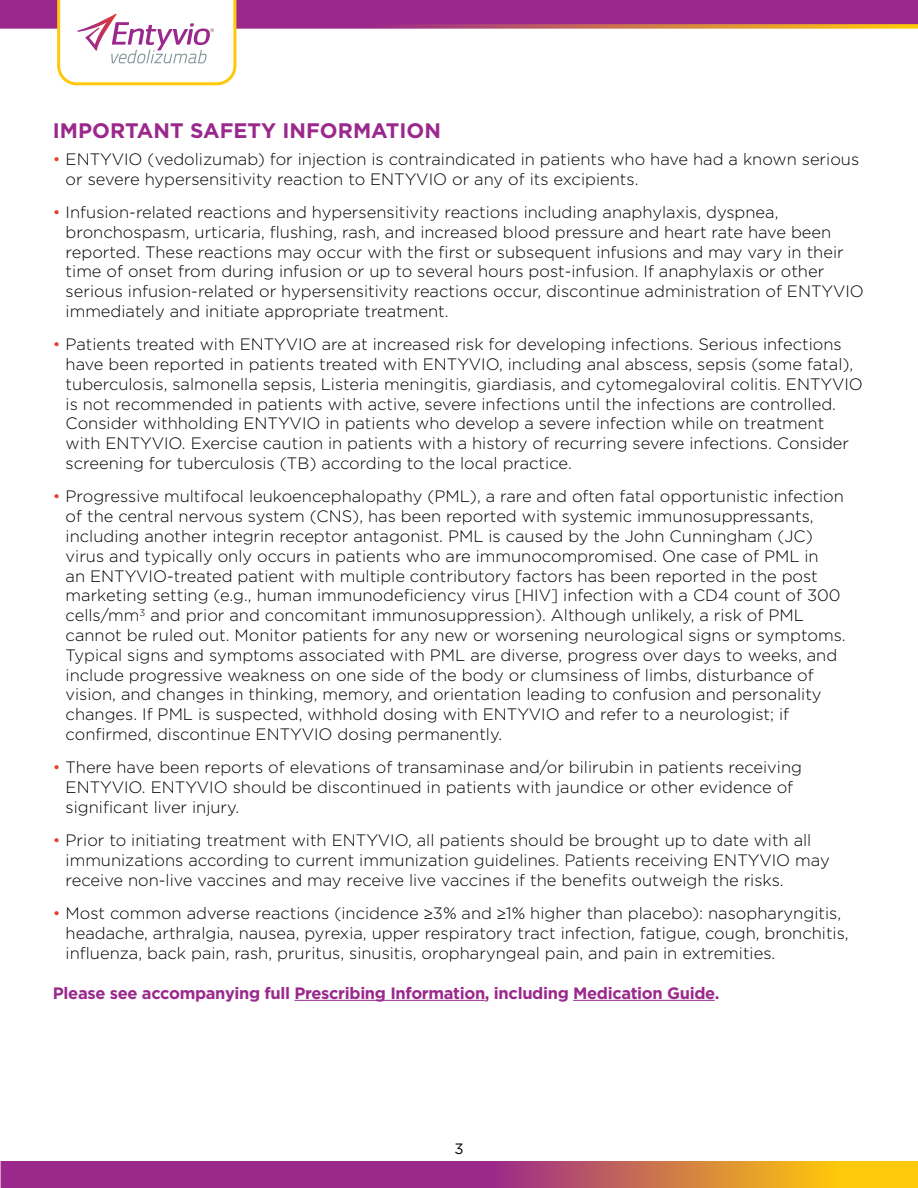
<style>
.page{position:relative;width:918px;height:1188px;background:#fff}
.page>*{position:absolute;margin:0;border:0;box-sizing:border-box;transform-origin:0 0}
.t1{font:700 21px "Gotham";color:#9b288c}
.t2{font:300 16.5px/19.8px "Gotham";color:#000}
.t3{font:700 16.5px "Gotham";letter-spacing:-.02em;color:#9b288c}
.t4{font:15px "Gotham";color:#000}
.s1{color:#e63c2d}
.s2{font-family:"Helvetica Neue LT Std";font-weight:400}
</style>
<div class="page">
<svg style="left:1px;top:1161px;width:917px;height:27px;background:#b65467"></svg>
<div style="left:0;top:0;width:918px;height:26px;background:#9b288c"></div>
<svg style="left:0;top:24px;width:918px;height:5px;background:#c46e67"></svg>
<svg style="left:56px;top:0;width:182px;height:86px"></svg>
<hr style="left:294px;top:1000px;width:191px;height:1px;background:#9b288c">
<hr style="left:573px;top:1000px;width:142px;height:1px;background:#9b288c">
<p class="t1" style="left:53px;top:117px;width:390px">IMPORTANT SAFETY INFORMATION</p>
<p class="t2" style="left:66px;top:149px;width:795px;text-indent:-13px"><span class="s1">•</span> ENTYVIO (vedolizumab) for injection is contraindicated in patients who have had a known serious or severe hypersensitivity reaction to ENTYVIO or any of its excipients.</p>
<p class="t2" style="left:66px;top:202px;width:800px;text-indent:-13px"><span class="s1">•</span> Infusion-related reactions and hypersensitivity reactions including anaphylaxis, dyspnea, bronchospasm, urticaria, flushing, rash, and increased blood pressure and heart rate have been reported. These reactions may occur with the first or subsequent infusions and may vary in their time of onset from during infusion or up to several hours post-infusion. If anaphylaxis or other serious infusion-related or hypersensitivity reactions occur, discontinue administration of ENTYVIO immediately and initiate appropriate treatment.</p>
<p class="t2" style="left:66px;top:334px;width:799px;text-indent:-13px"><span class="s1">•</span> Patients treated with ENTYVIO are at increased risk for developing infections. Serious infections have been reported in patients treated with ENTYVIO, including anal abscess, sepsis (some fatal), tuberculosis, salmonella sepsis, Listeria meningitis, giardiasis, and cytomegaloviral colitis. ENTYVIO is not recommended in patients with active, severe infections until the infections are controlled.<br>Consider withholding ENTYVIO in patients who develop a severe infection while on treatment with ENTYVIO. Exercise caution in patients with a history of recurring severe infections. Consider screening for tuberculosis (TB) according to the local practice.</p>
<p class="t2" style="left:66px;top:486px;width:782px;text-indent:-13px"><span class="s1">•</span> Progressive multifocal leukoencephalopathy (PML), a rare and often fatal opportunistic infection of the central nervous system (CNS), has been reported with systemic immunosuppressants, including another integrin receptor antagonist. PML is caused by the John Cunningham (JC) virus and typically only occurs in patients who are immunocompromised. One case of PML in<br>an ENTYVIO-treated patient with multiple contributory factors has been reported in the post marketing setting (e.g., human immunodeficiency virus [HIV] infection with a CD4 count of 300 cells/mm<sup>3</sup> and prior and concomitant immunosuppression). Although unlikely, a risk of PML cannot be ruled out. Monitor patients for any new or worsening neurological signs or symptoms.<br>Typical signs and symptoms associated with PML are diverse, progress over days to weeks, and include progressive weakness on one side of the body or clumsiness of limbs, disturbance of vision, and changes in thinking, memory, and orientation leading to confusion and personality changes. If PML is suspected, withhold dosing with ENTYVIO and refer to a neurologist; if confirmed, discontinue ENTYVIO dosing permanently.</p>
<p class="t2" style="left:66px;top:757px;width:738px;text-indent:-13px"><span class="s1">•</span> There have been reports of elevations of transaminase and/or bilirubin in patients receiving<br>ENTYVIO. ENTYVIO should be discontinued in patients with jaundice or other evidence of significant liver injury.</p>
<p class="t2" style="left:66px;top:830px;width:766px;text-indent:-13px"><span class="s1">•</span> Prior to initiating treatment with ENTYVIO, all patients should be brought up to date with all immunizations according to current immunization guidelines. Patients receiving ENTYVIO may receive non-live vaccines and may receive live vaccines if the benefits outweigh the risks.</p>
<p class="t2" style="left:66px;top:903px;width:785px;text-indent:-13px"><span class="s1">•</span> Most common adverse reactions (incidence <span class="s2">≥</span>3% and <span class="s2">≥</span>1% higher than placebo): nasopharyngitis, headache, arthralgia, nausea, pyrexia, upper respiratory tract infection, fatigue, cough, bronchitis, influenza, back pain, rash, pruritus, sinusitis, oropharyngeal pain, and pain in extremities.</p>
<p class="t3" style="left:53px;top:982px;width:668px">Please see accompanying full Prescribing Information, including Medication Guide.</p>
<p class="t4" style="left:454px;top:1139px;width:11px">3</p>
</div>
